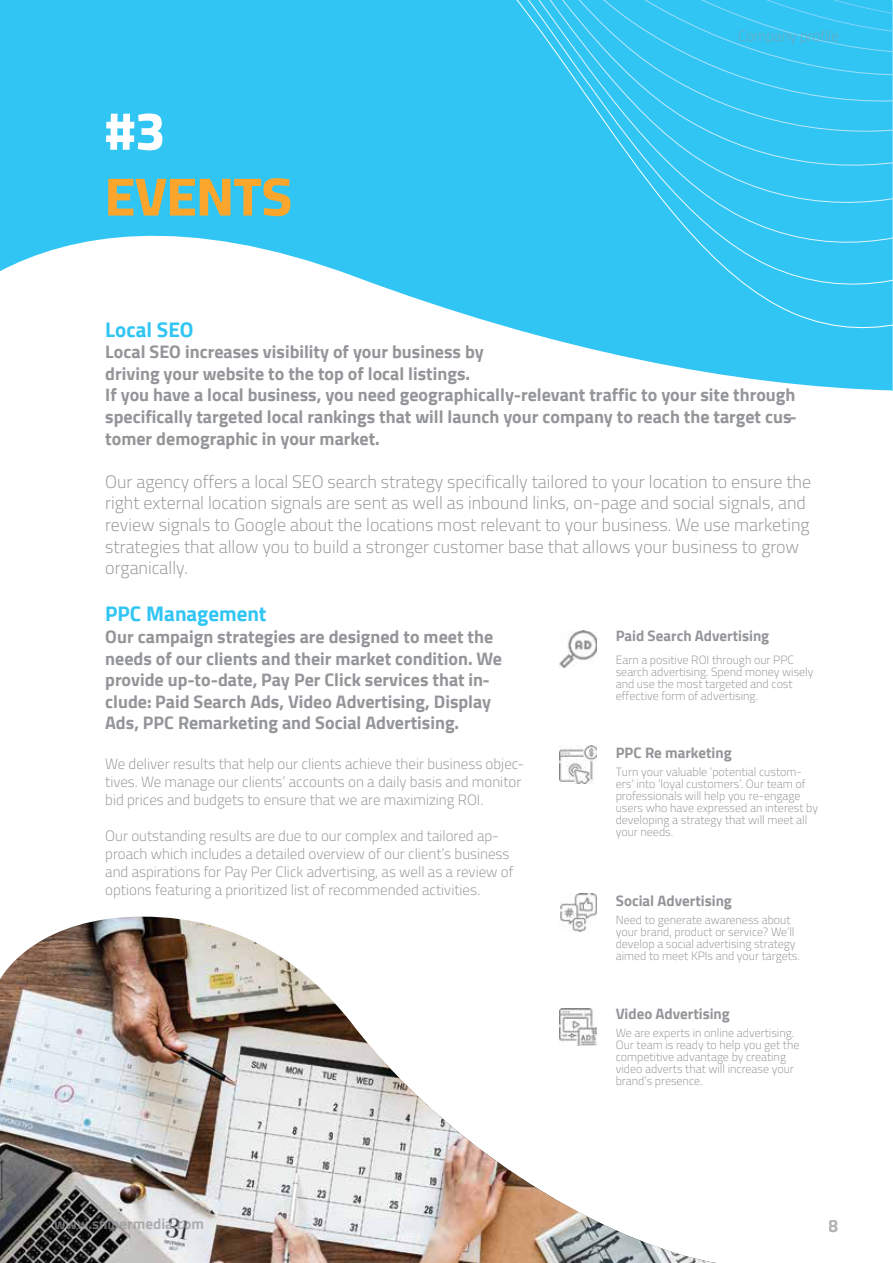
<style>
.page{position:relative;width:893px;height:1263px;background:#fff}
.page>*{position:absolute;margin:0;border:0;box-sizing:border-box;transform-origin:0 0}
.t1{font:800 54px "Cairo";color:#faa62c}
.t2{font:800 54px "Cairo";color:#fff}
.t3{font:700 21px "Cairo";color:#31c5f4}
.t4{font:700 18px/21.6px "Cairo";color:#939598}
.t5{font:18px/21.6px "Cairo";color:#939598}
.t6{font:700 18px "Cairo";color:#929496}
.t7{font:15px/18px "Cairo";color:#939598}
.t8{font:700 15px "Cairo";color:#939598}
.t9{font:700 15px "Cairo";color:#929496}
.t10{font:12px/12px "Cairo";color:#939598}
</style>
<div class="page">
<svg style="left:0;top:0;width:892px;height:390px;fill:#31c5f4"></svg>
<img style="left:0;top:917px;width:716px;height:346px">
<svg style="left:129px;top:0;width:764px;height:381px"></svg>
<img style="left:560px;top:630px;width:36px;height:38px">
<img style="left:560px;top:746px;width:36px;height:38px">
<img style="left:560px;top:894px;width:36px;height:37px">
<img style="left:560px;top:1009px;width:36px;height:37px">
<h1 class="t2" style="left:105px;top:91px;width:61px">#3</h1>
<h1 class="t1" style="left:105px;top:156px;width:188px">EVENTS</h1>
<p class="t7" style="left:738px;top:27px;width:102px">Company profile</p>
<h2 class="t3" style="left:105px;top:317px;width:90px">Local SEO</h2>
<p class="t4" style="left:105px;top:341px;width:693px">Local SEO increases visibility of your business by<br>driving your website to the top of local listings.<br>If you have a local business, you need geographically-relevant traffic to your site through specifically targeted local rankings that will launch your company to reach the target cus&shy;tomer demographic in your market.</p>
<p class="t5" style="left:105px;top:471px;width:707px">Our agency offers a local SEO search strategy specifically tailored to your location to ensure the right external location signals are sent as well as inbound links, on-page and social signals, and review signals to Google about the locations most relevant to your business. We use marketing strategies that allow you to build a stronger customer base that allows your business to grow organically.</p>
<h2 class="t3" style="left:105px;top:602px;width:163px">PPC Management</h2>
<p class="t4" style="left:105px;top:626px;width:398px">Our campaign strategies are designed to meet the needs of our clients and their market condition. We provide up-to-date, Pay Per Click services that in&shy;clude: Paid Search Ads, Video Advertising, Display Ads, PPC Remarketing and Social Advertising.</p>
<p class="t7" style="left:105px;top:755px;width:421px">We deliver results that help our clients achieve their business objec&shy;tives. We manage our clients’ accounts on a daily basis and monitor bid prices and budgets to ensure that we are maximizing ROI.</p>
<p class="t7" style="left:105px;top:827px;width:410px">Our outstanding results are due to our complex and tailored ap&shy;proach which includes a detailed overview of our client’s business and aspirations for Pay Per Click advertising, as well as a review of options featuring a prioritized list of recommended activities.</p>
<p class="t8" style="left:616px;top:627px;width:155px">Paid Search Advertising</p>
<p class="t10" style="left:616px;top:654px;width:199px">Earn a positive ROI through our PPC search advertising. Spend money wisely and use the most targeted and cost effective form of advertising.</p>
<p class="t8" style="left:616px;top:744px;width:117px">PPC Re marketing</p>
<p class="t10" style="left:616px;top:766px;width:204px">Turn your valuable ‘potential custom&shy;ers’ into ‘loyal customers’. Our team of professionals will help you re-engage users who have expressed an interest by developing a strategy that will meet all your needs.</p>
<p class="t8" style="left:616px;top:892px;width:118px">Social Advertising</p>
<p class="t10" style="left:616px;top:914px;width:186px">Need to generate awareness about your brand, product or service? We’ll develop a social advertising strategy aimed to meet KPIs and your targets.</p>
<p class="t8" style="left:616px;top:1004px;width:116px">Video Advertising</p>
<p class="t9" style="left:54px;top:1214px;width:151px">www.snipermedia.com</p>
<p class="t10" style="left:616px;top:1026px;width:185px">We are experts in online advertising.<br>Our team is ready to help you get the competitive advantage by creating video adverts that will increase your brand’s presence.</p>
<h3 class="t6" style="left:829px;top:1216px;width:12px">8</h3>
</div>
